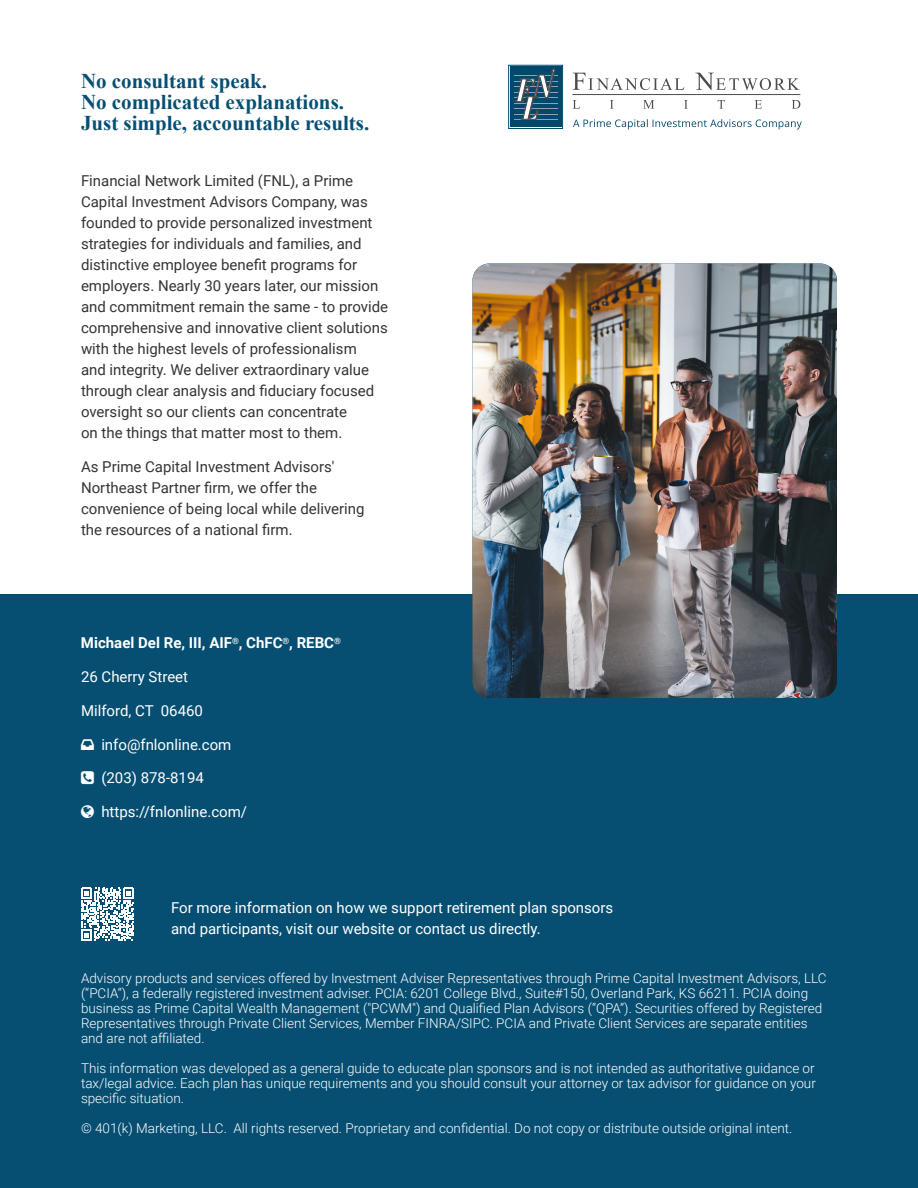
<style>
.page{position:relative;width:918px;height:1188px;background:#fff}
.page>*{position:absolute;margin:0;border:0;box-sizing:border-box;transform-origin:0 0}
.t1{font:700 21px/21px "Times New Roman";color:#074f72}
.t2{font:15px/21px "Roboto";color:#343434}
.t3{font:15px/21px "Roboto";color:#fff}
.t4{font:700 15px "Roboto";color:#fff}
.t5{font:300 13.5px/15px "Roboto";color:#fff}
</style>
<div class="page">
<div style="left:0;top:594px;width:918px;height:594px;background:#074f72"></div>
<img style="left:472px;top:264px;width:365px;height:434px">
<svg style="left:81px;top:888px;width:53px;height:53px"></svg>
<svg style="left:573px;top:73px;width:111px;height:17px"></svg>
<svg style="left:695px;top:73px;width:105px;height:17px"></svg>
<svg style="left:573px;top:100px;width:7px;height:9px"></svg>
<svg style="left:610px;top:100px;width:4px;height:9px"></svg>
<svg style="left:643px;top:100px;width:11px;height:9px"></svg>
<svg style="left:684px;top:100px;width:4px;height:9px"></svg>
<svg style="left:718px;top:100px;width:7px;height:9px"></svg>
<svg style="left:755px;top:100px;width:7px;height:9px"></svg>
<svg style="left:792px;top:100px;width:8px;height:9px"></svg>
<hr style="left:572px;top:94px;width:228px;height:1px;background:#4b4b4d">
<div style="left:508px;top:65px;width:55px;height:64px;border:1px solid #00496c"></div>
<div style="left:510px;top:67px;width:51px;height:60px;background:#00496c"></div>
<hr style="left:514px;top:109px;width:43px;height:1px;background:#949eb2">
<hr style="left:514px;top:114px;width:43px;height:1px;background:#949eb2">
<hr style="left:514px;top:120px;width:43px;height:1px;background:#949eb2">
<hr style="left:514px;top:98px;width:43px;height:1px;background:#949eb2">
<hr style="left:514px;top:103px;width:43px;height:1px;background:#949eb2">
<hr style="left:514px;top:87px;width:43px;height:1px;background:#949eb2">
<hr style="left:514px;top:92px;width:43px;height:1px;background:#949eb2">
<hr style="left:514px;top:81px;width:43px;height:1px;background:#949eb2">
<hr style="left:514px;top:76px;width:43px;height:1px;background:#949eb2">
<svg style="left:515px;top:68px;width:41px;height:52px"></svg>
<svg style="left:573px;top:119px;width:229px;height:10px"></svg>
<h1 class="t1" style="left:81px;top:70px;width:290px">No consultant speak.<br>No complicated explanations.<br>Just simple, accountable results.</h1>
<p class="t2" style="left:81px;top:169px;width:309px">Financial Network Limited (FNL), a Prime Capital Investment Advisors Company, was founded to provide personalized investment strategies for individuals and families, and distinctive employee benefit programs for employers. Nearly 30 years later, our mission and commitment remain the same - to provide comprehensive and innovative client solutions with the highest levels of professionalism<br>and integrity. We deliver extraordinary value through clear analysis and fiduciary focused oversight so our clients can concentrate<br>on the things that matter most to them.</p>
<p class="t2" style="left:81px;top:455px;width:285px">As Prime Capital Investment Advisors' Northeast Partner firm, we offer the convenience of being local while delivering the resources of a national firm.</p>
<p class="t4" style="left:81px;top:633px;width:261px">Michael Del Re, III, AIF<sup>®</sup>, ChFC<sup>®</sup>, REBC<sup>®</sup></p>
<p class="t3" style="left:81px;top:666px;width:109px">26 Cherry Street</p>
<p class="t3" style="left:81px;top:700px;width:123px">Milford, CT 06460</p>
<p class="t3" style="left:101px;top:733px;width:132px">info@fnlonline.com</p>
<p class="t3" style="left:101px;top:767px;width:104px">(203) 878-8194</p>
<p class="t3" style="left:101px;top:801px;width:147px">https://fnlonline.com/</p>
<p class="t3" style="left:171px;top:897px;width:444px">For more information on how we support retirement plan sponsors and participants, visit our website or contact us directly.</p>
<p class="t5" style="left:81px;top:971px;width:747px">Advisory products and services offered by Investment Adviser Representatives through Prime Capital Investment Advisors, LLC (“PCIA”), a federally registered investment adviser. PCIA: 6201 College Blvd., Suite#150, Overland Park, KS 66211. PCIA doing business as Prime Capital Wealth Management ("PCWM") and Qualified Plan Advisors (“QPA”). Securities offered by Registered Representatives through Private Client Services, Member FINRA/SIPC. PCIA and Private Client Services are separate entities and are not affiliated.</p>
<p class="t5" style="left:81px;top:1061px;width:736px;text-align:justify">This information was developed as a general guide to educate plan sponsors and is not intended as authoritative guidance or tax/legal advice. Each plan has unique requirements and you should consult your attorney or tax advisor for guidance on your specific situation.</p>
<p class="t5" style="left:81px;top:1121px;width:713px">© 401(k) Marketing, LLC. All rights reserved. Proprietary and confidential. Do not copy or distribute outside original intent.</p>
</div>
